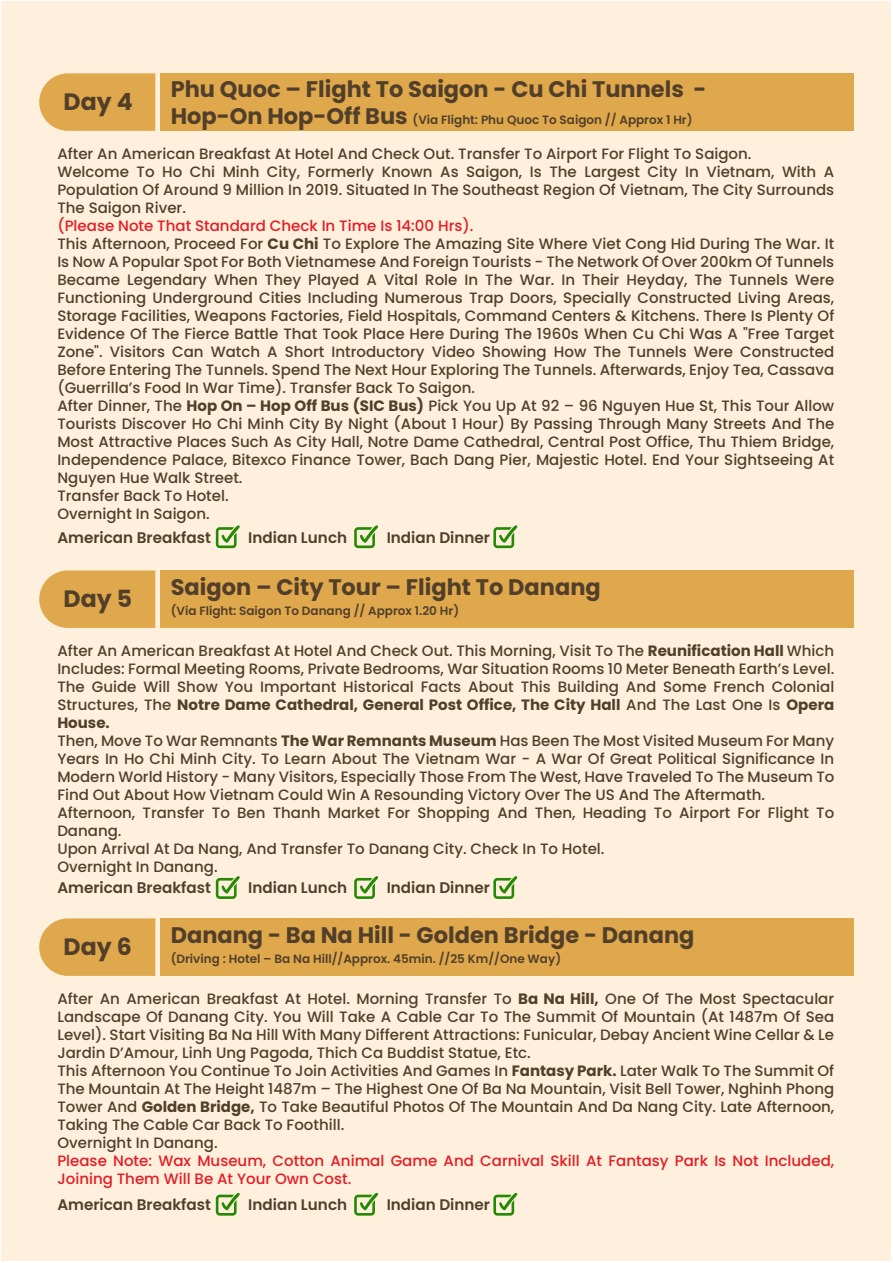
<style>
.page{position:relative;width:893px;height:1263px;background:#fff}
.page>*{position:absolute;margin:0;border:0;box-sizing:border-box;transform-origin:0 0}
.t1{font:700 23.7px "Poppins";color:#513f2a}
.t2{font:700 22.5px "Poppins";color:#513f2a}
.t3{font:600 15.3px "Poppins";color:#513f2a}
.t4{font:500 15px/18px "Poppins";color:#513f2a}
.t5{font:500 15px/18px "Poppins";color:#e31c24}
.t6{font:600 12px "Poppins";color:#513f2a}
.s1{font-weight:700;font-size:22.5px}
.s2{color:#e31c24}
.s3{font-weight:700}
</style>
<div class="page">
<div style="left:2px;top:2px;width:889px;height:1259px;background:#ffefdd"></div>
<svg style="left:39px;top:73px;width:116px;height:58px;background:#e1ac55"></svg>
<div style="left:160px;top:73px;width:694px;height:58px;background:#e0a84c"></div>
<svg style="left:354px;top:525px;width:24px;height:23px"></svg>
<svg style="left:493px;top:525px;width:24px;height:23px"></svg>
<svg style="left:216px;top:525px;width:24px;height:23px"></svg>
<svg style="left:39px;top:570px;width:116px;height:58px;background:#e1ac55"></svg>
<div style="left:160px;top:570px;width:694px;height:58px;background:#e0a84c"></div>
<svg style="left:354px;top:876px;width:24px;height:23px"></svg>
<svg style="left:493px;top:876px;width:24px;height:23px"></svg>
<svg style="left:216px;top:876px;width:24px;height:23px"></svg>
<svg style="left:39px;top:918px;width:116px;height:58px;background:#e1ac55"></svg>
<div style="left:160px;top:918px;width:694px;height:58px;background:#e0a84c"></div>
<svg style="left:354px;top:1192px;width:24px;height:23px"></svg>
<svg style="left:493px;top:1192px;width:24px;height:23px"></svg>
<svg style="left:216px;top:1192px;width:24px;height:23px"></svg>
<h2 class="t2" style="left:171px;top:76px;width:537px">Phu Quoc – Flight To Saigon - Cu Chi Tunnels -</h2>
<p class="t6" style="left:171px;top:113px;width:523px"><span class="s1">Hop-On Hop-Off Bus</span> (Via Flight: Phu Quoc To Saigon // Approx 1 Hr)</p>
<p class="t4" style="left:57px;top:145px;width:778px">After An American Breakfast At Hotel And Check Out. Transfer To Airport For Flight To Saigon.<br>Welcome To Ho Chi Minh City, Formerly Known As Saigon, Is The Largest City In Vietnam, With A Population Of Around 9 Million In 2019. Situated In The Southeast Region Of Vietnam, The City Surrounds The Saigon River.</p>
<p class="t4" style="left:57px;top:217px;width:778px"><span class="s2">(Please Note That Standard Check In Time Is 14:00 Hrs).<br></span>This Afternoon, Proceed For <span class="s3">Cu Chi</span> To Explore The Amazing Site Where Viet Cong Hid During The War. It Is Now A Popular Spot For Both Vietnamese And Foreign Tourists - The Network Of Over 200km Of Tunnels Became Legendary When They Played A Vital Role In The War. In Their Heyday, The Tunnels Were Functioning Underground Cities Including Numerous Trap Doors, Specially Constructed Living Areas, Storage Facilities, Weapons Factories, Field Hospitals, Command Centers &amp; Kitchens. There Is Plenty Of Evidence Of The Fierce Battle That Took Place Here During The 1960s When Cu Chi Was A "Free Target Zone". Visitors Can Watch A Short Introductory Video Showing How The Tunnels Were Constructed Before Entering The Tunnels. Spend The Next Hour Exploring The Tunnels. Afterwards, Enjoy Tea, Cassava (Guerrilla’s Food In War Time). Transfer Back To Saigon.<br>After Dinner, The <span class="s3">Hop On – Hop Off Bus (SIC Bus)</span> Pick You Up At 92 – 96 Nguyen Hue St, This Tour Allow Tourists Discover Ho Chi Minh City By Night (About 1 Hour) By Passing Through Many Streets And The Most Attractive Places Such As City Hall, Notre Dame Cathedral, Central Post Office, Thu Thiem Bridge, Independence Palace, Bitexco Finance Tower, Bach Dang Pier, Majestic Hotel. End Your Sightseeing At Nguyen Hue Walk Street.<br>Transfer Back To Hotel.<br>Overnight In Saigon.</p>
<p class="t3" style="left:57px;top:528px;width:155px">American Breakfast</p>
<p class="t3" style="left:248px;top:528px;width:100px">Indian Lunch</p>
<p class="t3" style="left:387px;top:528px;width:105px">Indian Dinner</p>
<h1 class="t1" style="left:64px;top:88px;width:71px">Day 4</h1>
<h2 class="t2" style="left:171px;top:574px;width:432px">Saigon – City Tour – Flight To Danang</h2>
<p class="t6" style="left:171px;top:604px;width:290px">(Via Flight: Saigon To Danang // Approx 1.20 Hr)</p>
<p class="t4" style="left:57px;top:642px;width:778px">After An American Breakfast At Hotel And Check Out. This Morning, Visit To The <span class="s3">Reunification Hall</span> Which Includes: Formal Meeting Rooms, Private Bedrooms, War Situation Rooms 10 Meter Beneath Earth’s Level.<br>The Guide Will Show You Important Historical Facts About This Building And Some French Colonial Structures, The <span class="s3">Notre Dame Cathedral, General Post Office, The City Hall</span> And The Last One Is <span class="s3">Opera House.<br></span>Then, Move To War Remnants <span class="s3">The War Remnants Museum</span> Has Been The Most Visited Museum For Many Years In Ho Chi Minh City. To Learn About The Vietnam War - A War Of Great Political Significance In Modern World History - Many Visitors, Especially Those From The West, Have Traveled To The Museum To Find Out About How Vietnam Could Win A Resounding Victory Over The US And The Aftermath.<br>Afternoon, Transfer To Ben Thanh Market For Shopping And Then, Heading To Airport For Flight To Danang.<br>Upon Arrival At Da Nang, And Transfer To Danang City. Check In To Hotel.<br>Overnight In Danang.</p>
<p class="t3" style="left:57px;top:879px;width:155px">American Breakfast</p>
<p class="t3" style="left:248px;top:879px;width:100px">Indian Lunch</p>
<p class="t3" style="left:387px;top:879px;width:105px">Indian Dinner</p>
<h1 class="t1" style="left:64px;top:585px;width:70px">Day 5</h1>
<h2 class="t2" style="left:171px;top:922px;width:525px">Danang - Ba Na Hill - Golden Bridge - Danang</h2>
<p class="t6" style="left:171px;top:952px;width:392px">(Driving : Hotel – Ba Na Hill//Approx. 45min. //25 Km//One Way)</p>
<p class="t4" style="left:57px;top:990px;width:778px">After An American Breakfast At Hotel. Morning Transfer To <span class="s3">Ba Na Hill,</span> One Of The Most Spectacular Landscape Of Danang City. You Will Take A Cable Car To The Summit Of Mountain (At 1487m Of Sea Level). Start Visiting Ba Na Hill With Many Different Attractions: Funicular, Debay Ancient Wine Cellar &amp; Le Jardin D’Amour, Linh Ung Pagoda, Thich Ca Buddist Statue, Etc.<br>This Afternoon You Continue To Join Activities And Games In <span class="s3">Fantasy Park.</span> Later Walk To The Summit Of The Mountain At The Height 1487m – The Highest One Of Ba Na Mountain, Visit Bell Tower, Nghinh Phong Tower And <span class="s3">Golden Bridge,</span> To Take Beautiful Photos Of The Mountain And Da Nang City. Late Afternoon, Taking The Cable Car Back To Foothill.<br>Overnight In Danang.</p>
<p class="t5" style="left:57px;top:1152px;width:778px">Please Note: Wax Museum, Cotton Animal Game And Carnival Skill At Fantasy Park Is Not Included,<br>Joining Them Will Be At Your Own Cost.</p>
<p class="t3" style="left:57px;top:1196px;width:155px">American Breakfast</p>
<p class="t3" style="left:248px;top:1196px;width:100px">Indian Lunch</p>
<p class="t3" style="left:387px;top:1196px;width:105px">Indian Dinner</p>
<h1 class="t1" style="left:64px;top:933px;width:70px">Day 6</h1>
</div>
